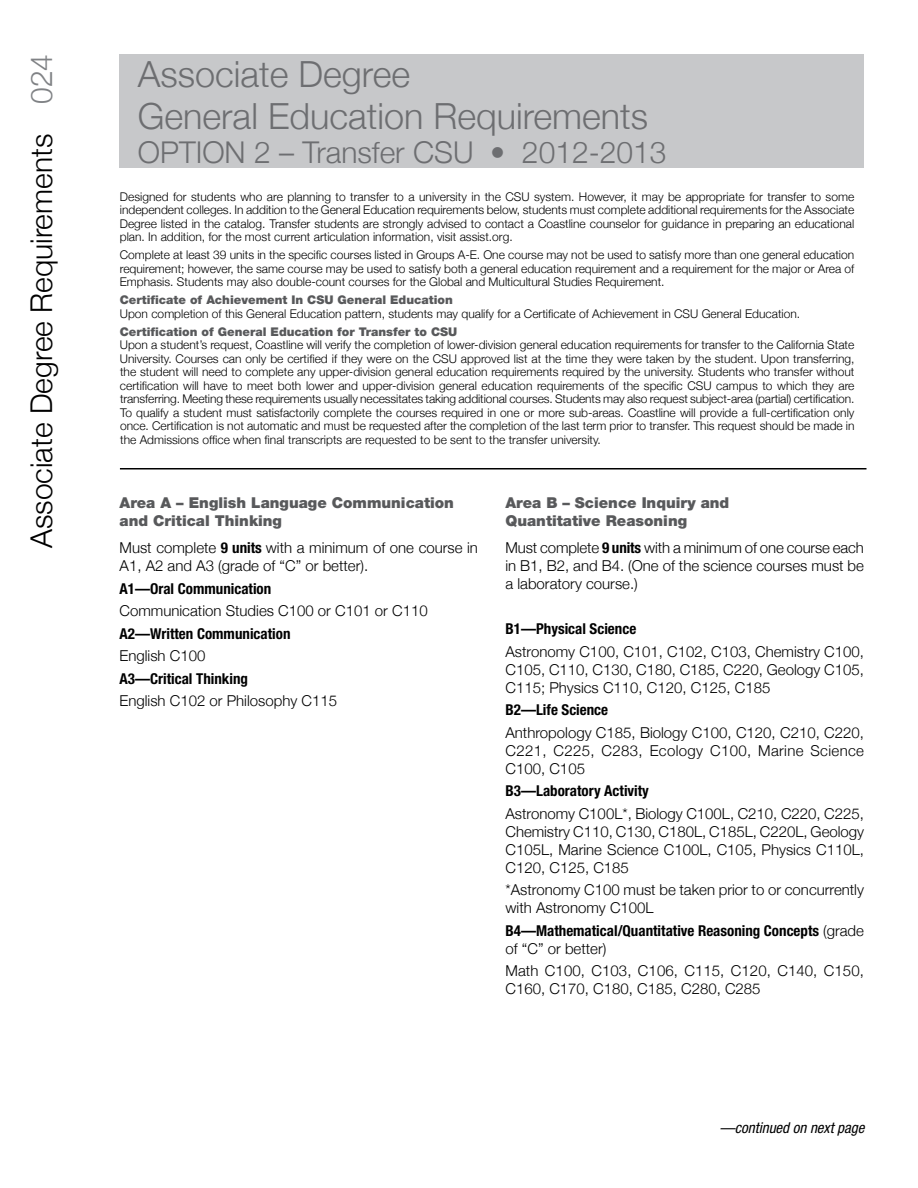
<style>
.page{position:relative;width:918px;height:1188px;background:#fff}
.page>*{position:absolute;margin:0;border:0;box-sizing:border-box;transform-origin:0 0}
.t1{font:300 36px/42px "Helvetica Neue";color:#6d6e71}
.t2{font:300 30px "Helvetica Neue";color:#000}
.t3{font:300 30px "Helvetica Neue";color:#6d6e71}
.t4{font:300 15px/18px "Helvetica Neue";color:#000;text-align:justify}
.t5{font:700 condensed 15px/18px "Helvetica Neue";color:#000}
.t6{font:900 15px/18px "Helvetica Neue";color:#58595b}
.t7{font:italic condensed 15px "Helvetica Neue";color:#000}
.t8{font:300 12px/13.5px "Helvetica Neue";color:#000;text-align:justify}
.t9{font:900 12px "Helvetica Neue";color:#58595b}
.s1{color:#808285}
.s2{font-weight:700;font-stretch:condensed}
.s3{font-weight:300;font-stretch:normal}
</style>
<div class="page">
<div style="left:120px;top:54px;width:744px;height:114px;background:#c7c8ca"></div>
<hr style="left:120px;top:468px;width:747px;height:2px;background:#000">
<h2 class="t2" style="left:23px;top:548px;width:496px;rotate:-90deg">Associate Degree Requirements <span class="s1">024</span></h2>
<h1 class="t1" style="left:138px;top:52px;width:512px">Associate Degree<br>General Education Requirements</h1>
<h2 class="t3" style="left:138px;top:134px;width:530px">OPTION 2 – Transfer CSU • 2012-2013</h2>
<p class="t8" style="left:120px;top:189px;width:736px">Designed for students who are planning to transfer to a university in the CSU system. However, it may be appropriate for transfer to some independent colleges. In addition to the General Education requirements below, students must complete additional requirements for the Associate Degree listed in the catalog. Transfer students are strongly advised to contact a Coastline counselor for guidance in preparing an educational plan. In addition, for the most current articulation information, visit assist.org.</p>
<p class="t8" style="left:120px;top:248px;width:736px">Complete at least 39 units in the specific courses listed in Groups A-E. One course may not be used to satisfy more than one general education requirement; however, the same course may be used to satisfy both a general education requirement and a requirement for the major or Area of Emphasis. Students may also double-count courses for the Global and Multicultural Studies Requirement.</p>
<p class="t9" style="left:120px;top:293px;width:334px">Certificate of Achievement In CSU General Education</p>
<p class="t8" style="left:120px;top:306px;width:682px">Upon completion of this General Education pattern, students may qualify for a Certificate of Achievement in CSU General Education.</p>
<p class="t9" style="left:120px;top:324px;width:339px">Certification of General Education for Transfer to CSU</p>
<p class="t8" style="left:120px;top:338px;width:736px">Upon a student’s request, Coastline will verify the completion of lower-division general education requirements for transfer to the California State University. Courses can only be certified if they were on the CSU approved list at the time they were taken by the student. Upon transferring, the student will need to complete any upper-division general education requirements required by the university. Students who transfer without certification will have to meet both lower and upper-division general education requirements of the specific CSU campus to which they are transferring. Meeting these requirements usually necessitates taking additional courses. Students may also request subject-area (partial) certification.<br>To qualify a student must satisfactorily complete the courses required in one or more sub-areas. Coastline will provide a full-certification only once. Certification is not automatic and must be requested after the completion of the last term prior to transfer. This request should be made in the Admissions office when final transcripts are requested to be sent to the transfer university.</p>
<p class="t6" style="left:506px;top:494px;width:225px">Area B – Science Inquiry and<br>Quantitative Reasoning</p>
<p class="t4" style="left:506px;top:538px;width:360px">Must complete <span class="s2">9 units</span> with a minimum of one course each in B1, B2, and B4. (One of the science courses must be a laboratory course.)</p>
<p class="t5" style="left:506px;top:619px;width:132px">B1—Physical Science</p>
<p class="t4" style="left:505px;top:642px;width:360px">Astronomy C100, C101, C102, C103, Chemistry C100, C105, C110, C130, C180, C185, C220, Geology C105, C115; Physics C110, C120, C125, C185</p>
<p class="t5" style="left:505px;top:700px;width:104px">B2—Life Science</p>
<p class="t4" style="left:505px;top:723px;width:360px">Anthropology C185, Biology C100, C120, C210, C220, C221, C225, C283, Ecology C100, Marine Science C100, C105</p>
<p class="t5" style="left:506px;top:781px;width:145px">B3—Laboratory Activity</p>
<p class="t4" style="left:506px;top:804px;width:360px">Astronomy C100L*, Biology C100L, C210, C220, C225, Chemistry C110, C130, C180L, C185L, C220L, Geology C105L, Marine Science C100L, C105, Physics C110L, C120, C125, C185</p>
<p class="t4" style="left:506px;top:880px;width:360px">*Astronomy C100 must be taken prior to or concurrently with Astronomy C100L</p>
<p class="t5" style="left:506px;top:921px;width:360px">B4—Mathematical/Quantitative Reasoning Concepts <span class="s3">(grade of “C” or better)</span></p>
<p class="t4" style="left:505px;top:961px;width:360px">Math C100, C103, C106, C115, C120, C140, C150,<br>C160, C170, C180, C185, C280, C285</p>
<p class="t6" style="left:120px;top:494px;width:336px">Area A – English Language Communication and Critical Thinking</p>
<p class="t4" style="left:120px;top:539px;width:360px">Must complete <span class="s2">9 units</span> with a minimum of one course in<br>A1, A2 and A3 (grade of “C” or better).</p>
<p class="t5" style="left:120px;top:579px;width:153px">A1—Oral Communication</p>
<p class="t4" style="left:120px;top:602px;width:310px">Communication Studies C100 or C101 or C110</p>
<p class="t5" style="left:120px;top:624px;width:172px">A2—Written Communication</p>
<p class="t4" style="left:120px;top:647px;width:87px">English C100</p>
<p class="t5" style="left:120px;top:669px;width:130px">A3—Critical Thinking</p>
<p class="t4" style="left:120px;top:692px;width:219px">English C102 or Philosophy C115</p>
<p class="t7" style="left:720px;top:1119px;width:146px">—continued on next page</p>
</div>
